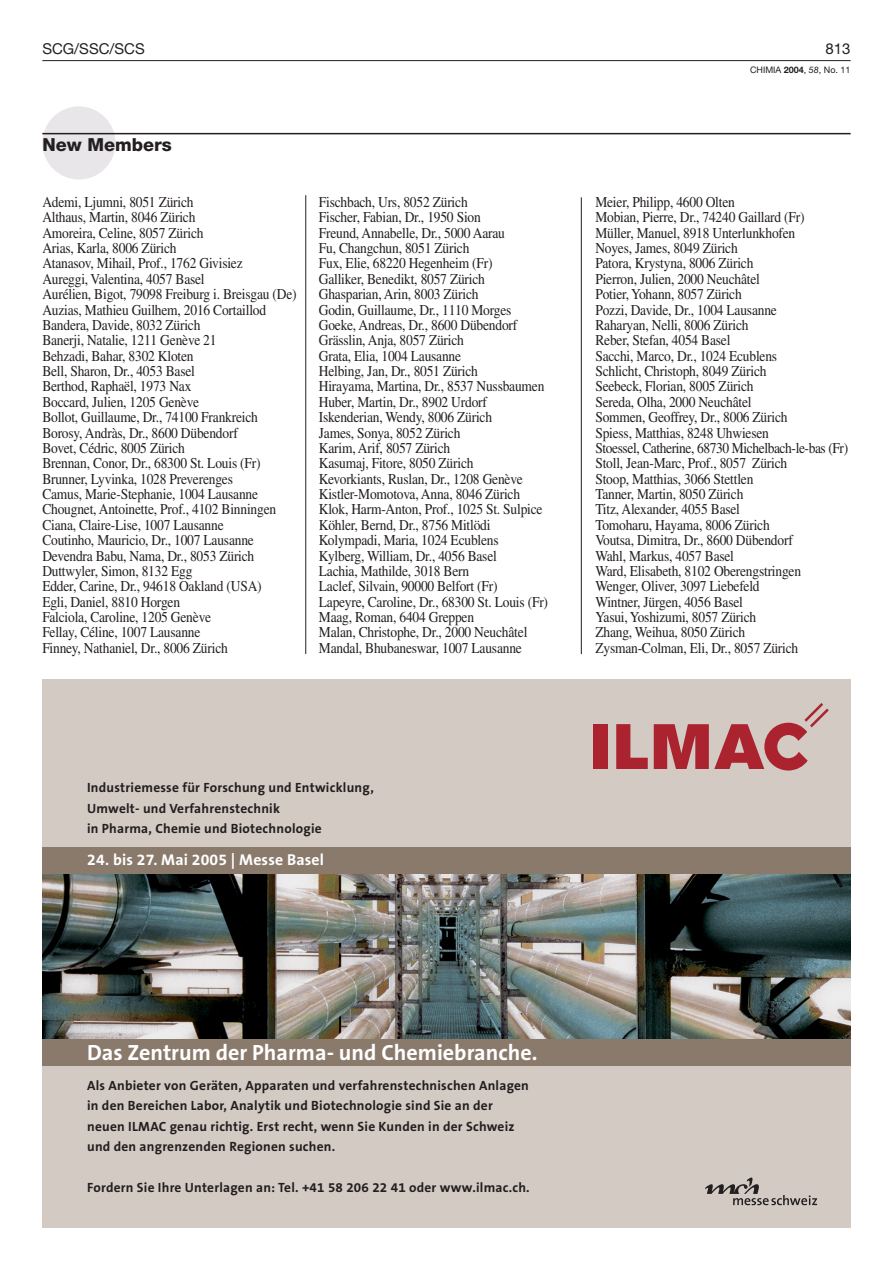
<style>
.page{position:relative;width:893px;height:1263px;background:#fff}
.page>*{position:absolute;margin:0;border:0;box-sizing:border-box;transform-origin:0 0}
.t1{font:700 22.05px "MCH The Sans";color:#fff}
.t2{font:800 18px "Helvetica Neue";color:#231e1f}
.t3{font:700 15.75px "MCH The Sans";letter-spacing:.01em;color:#fff}
.t4{font:15px/15.3px "Times";letter-spacing:-.015em;color:#231e1f;scale:.9 1}
.t5{font:15px "Helvetica Neue";color:#231e1f}
.t6{font:700 13.5px/20.5px "MCH The Sans";letter-spacing:.015em;color:#231e1f}
.t7{font:9px "Helvetica Neue";color:#231e1f}
.s1{font-weight:700}
.s2{font-style:italic}
</style>
<div class="page">
<hr style="left:42px;top:60px;width:808px;height:1px;background:#231e1f">
<div style="left:42px;top:106px;width:73px;height:74px;background:#e8e6e8;border-radius:50%"></div>
<hr style="left:42px;top:133px;width:808px;height:1px;background:#231e1f">
<hr style="left:305px;top:195px;width:1px;height:459px;background:#231e1f">
<hr style="left:581px;top:197px;width:1px;height:457px;background:#231e1f">
<div style="left:42px;top:679px;width:808px;height:548px;background:#d3cac4"></div>
<img style="left:42px;top:874px;width:808px;height:165px">
<svg style="left:705px;top:1178px;width:112px;height:27px"></svg>
<div style="left:42px;top:847px;width:808px;height:27px;background:#8a7a6c"></div>
<div style="left:42px;top:1039px;width:808px;height:27px;background:#8a7a6c"></div>
<div style="left:593px;top:724px;width:14px;height:45px;background:#aa232e"></div>
<svg style="left:616px;top:724px;width:31px;height:45px"></svg>
<svg style="left:653px;top:724px;width:55px;height:45px"></svg>
<svg style="left:714px;top:703px;width:114px;height:68px"></svg>
<p class="t5" style="left:42px;top:44px;width:104px">SCG/SSC/SCS</p>
<p class="t5" style="left:825px;top:44px;width:27px">813</p>
<p class="t7" style="left:750px;top:66px;width:102px">CHIMIA <span class="s1">2004</span>, <span class="s2">58</span>, No. 11</p>
<p class="t2" style="left:42px;top:139px;width:131px">New Members</p>
<p class="t4" style="left:42px;top:196px;width:284px">Ademi, Ljumni, 8051 Zürich<br>Althaus, Martin, 8046 Zürich<br>Amoreira, Celine, 8057 Zürich<br>Arias, Karla, 8006 Zürich<br>Atanasov, Mihail, Prof., 1762 Givisiez<br>Aureggi, Valentina, 4057 Basel<br>Aurélien, Bigot, 79098 Freiburg i. Breisgau (De)<br>Auzias, Mathieu Guilhem, 2016 Cortaillod Bandera, Davide, 8032 Zürich<br>Banerji, Natalie, 1211 Genève 21<br>Behzadi, Bahar, 8302 Kloten<br>Bell, Sharon, Dr., 4053 Basel<br>Berthod, Raphaël, 1973 Nax<br>Boccard, Julien, 1205 Genève<br>Bollot, Guillaume, Dr., 74100 Frankreich Borosy, Andràs, Dr., 8600 Dübendorf<br>Bovet, Cédric, 8005 Zürich<br>Brennan, Conor, Dr., 68300 St. Louis (Fr)<br>Brunner, Lyvinka, 1028 Preverenges<br>Camus, Marie-Stephanie, 1004 Lausanne Chougnet, Antoinette, Prof., 4102 Binningen Ciana, Claire-Lise, 1007 Lausanne<br>Coutinho, Mauricio, Dr., 1007 Lausanne Devendra Babu, Nama, Dr., 8053 Zürich Duttwyler, Simon, 8132 Egg<br>Edder, Carine, Dr., 94618 Oakland (USA)<br>Egli, Daniel, 8810 Horgen<br>Falciola, Caroline, 1205 Genève<br>Fellay, Céline, 1007 Lausanne<br>Finney, Nathaniel, Dr., 8006 Zürich</p>
<p class="t4" style="left:319px;top:196px;width:256px">Fischbach, Urs, 8052 Zürich<br>Fischer, Fabian, Dr., 1950 Sion<br>Freund, Annabelle, Dr., 5000 Aarau<br>Fu, Changchun, 8051 Zürich<br>Fux, Elie, 68220 Hegenheim (Fr)<br>Galliker, Benedikt, 8057 Zürich Ghasparian, Arin, 8003 Zürich<br>Godin, Guillaume, Dr., 1110 Morges Goeke, Andreas, Dr., 8600 Dübendorf Grässlin, Anja, 8057 Zürich<br>Grata, Elia, 1004 Lausanne<br>Helbing, Jan, Dr., 8051 Zürich<br>Hirayama, Martina, Dr., 8537 Nussbaumen Huber, Martin, Dr., 8902 Urdorf Iskenderian, Wendy, 8006 Zürich<br>James, Sonya, 8052 Zürich<br>Karim, Arif, 8057 Zürich<br>Kasumaj, Fitore, 8050 Zürich<br>Kevorkiants, Ruslan, Dr., 1208 Genève Kistler-Momotova, Anna, 8046 Zürich Klok, Harm-Anton, Prof., 1025 St. Sulpice Köhler, Bernd, Dr., 8756 Mitlödi Kolympadi, Maria, 1024 Ecublens<br>Kylberg, William, Dr., 4056 Basel<br>Lachia, Mathilde, 3018 Bern<br>Laclef, Silvain, 90000 Belfort (Fr)<br>Lapeyre, Caroline, Dr., 68300 St. Louis (Fr)<br>Maag, Roman, 6404 Greppen<br>Malan, Christophe, Dr., 2000 Neuchâtel Mandal, Bhubaneswar, 1007 Lausanne</p>
<p class="t4" style="left:595px;top:196px;width:282px">Meier, Philipp, 4600 Olten<br>Mobian, Pierre, Dr., 74240 Gaillard (Fr)<br>Müller, Manuel, 8918 Unterlunkhofen<br>Noyes, James, 8049 Zürich<br>Patora, Krystyna, 8006 Zürich<br>Pierron, Julien, 2000 Neuchâtel<br>Potier, Yohann, 8057 Zürich<br>Pozzi, Davide, Dr., 1004 Lausanne<br>Raharyan, Nelli, 8006 Zürich<br>Reber, Stefan, 4054 Basel<br>Sacchi, Marco, Dr., 1024 Ecublens<br>Schlicht, Christoph, 8049 Zürich<br>Seebeck, Florian, 8005 Zürich<br>Sereda, Olha, 2000 Neuchâtel<br>Sommen, Geoffrey, Dr., 8006 Zürich<br>Spiess, Matthias, 8248 Uhwiesen<br>Stoessel, Catherine, 68730 Michelbach-le-bas (Fr)<br>Stoll, Jean-Marc, Prof., 8057 Zürich<br>Stoop, Matthias, 3066 Stettlen<br>Tanner, Martin, 8050 Zürich<br>Titz, Alexander, 4055 Basel<br>Tomoharu, Hayama, 8006 Zürich<br>Voutsa, Dimitra, Dr., 8600 Dübendorf<br>Wahl, Markus, 4057 Basel<br>Ward, Elisabeth, 8102 Oberengstringen<br>Wenger, Oliver, 3097 Liebefeld<br>Wintner, Jürgen, 4056 Basel<br>Yasui, Yoshizumi, 8057 Zürich<br>Zhang, Weihua, 8050 Zürich<br>Zysman-Colman, Eli, Dr., 8057 Zürich</p>
<p class="t6" style="left:87px;top:779px;width:288px">Industriemesse für Forschung und Entwicklung,<br>Umwelt- und Verfahrenstechnik<br>in Pharma, Chemie und Biotechnologie</p>
<p class="t3" style="left:87px;top:854px;width:238px">24. bis 27. Mai 2005 | Messe Basel</p>
<h1 class="t1" style="left:87px;top:1044px;width:452px">Das Zentrum der Pharma- und Chemiebranche.</h1>
<p class="t6" style="left:87px;top:1076px;width:443px">Als Anbieter von Geräten, Apparaten und verfahrenstechnischen Anlagen in den Bereichen Labor, Analytik und Biotechnologie sind Sie an der neuen ILMAC genau richtig. Erst recht, wenn Sie Kunden in der Schweiz und den angrenzenden Regionen suchen.</p>
<p class="t6" style="left:87px;top:1179px;width:444px">Fordern Sie Ihre Unterlagen an: Tel. +41 58 206 22 41 oder www.ilmac.ch.</p>
</div>
